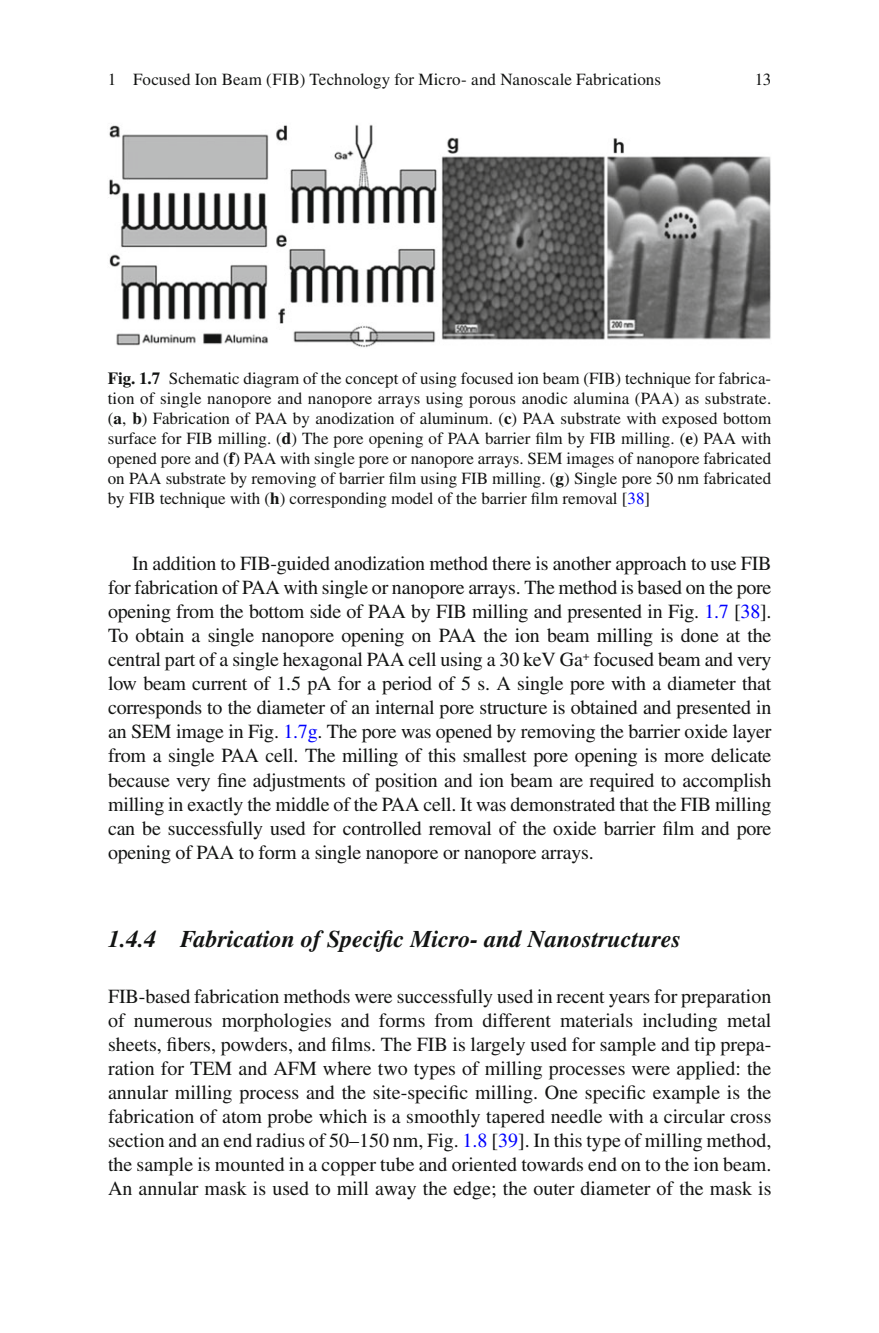
<style>
.page{position:relative;width:879px;height:1333px;background:#fff}
.page>*{position:absolute;margin:0;border:0;box-sizing:border-box;transform-origin:0 0}
.t1{font:italic 700 24px "Times";color:#131413}
.t2{font:20px/24px "Times";letter-spacing:-.01em;color:#131413;text-align:justify}
.t3{font:17px/20px "Times";color:#131413;text-align:justify}
.s1{font-weight:700}
.s2{color:#00f}
</style>
<div class="page">
<img style="left:109px;top:124px;width:662px;height:224px">
<p class="t3" style="left:108px;top:71px;width:555px">1 Focused Ion Beam (FIB) Technology for Micro- and Nanoscale Fabrications</p>
<p class="t3" style="left:754px;top:71px;width:18px">13</p>
<p class="t3" style="left:108px;top:370px;width:665px"><span class="s1">Fig. 1.7</span> Schematic diagram of the concept of using focused ion beam (FIB) technique for fabrica&shy;tion of single nanopore and nanopore arrays using porous anodic alumina (PAA) as substrate. ( <span class="s1">a</span> , <span class="s1">b</span> ) Fabrication of PAA by anodization of aluminum. ( <span class="s1">c</span> ) PAA substrate with exposed bottom surface for FIB milling. ( <span class="s1">d</span> ) The pore opening of PAA barrier film by FIB milling. ( <span class="s1">e</span> ) PAA with opened pore and ( <span class="s1">f</span> ) PAA with single pore or nanopore arrays. SEM images of nanopore fabricated on PAA substrate by removing of barrier film using FIB milling. ( <span class="s1">g</span> ) Single pore 50 nm fabricated by FIB technique with ( <span class="s1">h</span> ) corresponding model of the barrier film removal [ <span class="s2">38</span> ]</p>
<p class="t2" style="left:108px;top:553px;width:665px;text-indent:24px">In addition to FIB-guided anodization method there is another approach to use FIB for fabrication of PAA with single or nanopore arrays. The method is based on the pore opening from the bottom side of PAA by FIB milling and presented in Fig. <span class="s2">1.7</span> [ <span class="s2">38</span> ].<br>To obtain a single nanopore opening on PAA the ion beam milling is done at the central part of a single hexagonal PAA cell using a 30 keV Ga <sup>+</sup> focused beam and very low beam current of 1.5 pA for a period of 5 s. A single pore with a diameter that corresponds to the diameter of an internal pore structure is obtained and presented in an SEM image in Fig. <span class="s2">1.7g</span> . The pore was opened by removing the barrier oxide layer from a single PAA cell. The milling of this smallest pore opening is more delicate because very fine adjustments of position and ion beam are required to accomplish milling in exactly the middle of the PAA cell. It was demonstrated that the FIB milling can be successfully used for controlled removal of the oxide barrier film and pore opening of PAA to form a single nanopore or nanopore arrays.</p>
<p class="t1" style="left:108px;top:929px;width:575px">1.4.4 Fabrication of Specific Micro- and Nanostructures</p>
<p class="t2" style="left:108px;top:985px;width:665px">FIB-based fabrication methods were successfully used in recent years for preparation of numerous morphologies and forms from different materials including metal sheets, fibers, powders, and films. The FIB is largely used for sample and tip prepa&shy;ration for TEM and AFM where two types of milling processes were applied: the annular milling process and the site-specific milling. One specific example is the fabrication of atom probe which is a smoothly tapered needle with a circular cross section and an end radius of 50–150 nm, Fig. <span class="s2">1.8</span> [ <span class="s2">39</span> ]. In this type of milling method, the sample is mounted in a copper tube and oriented towards end on to the ion beam.<br>An annular mask is used to mill away the edge; the outer diameter of the mask is</p>
</div>
